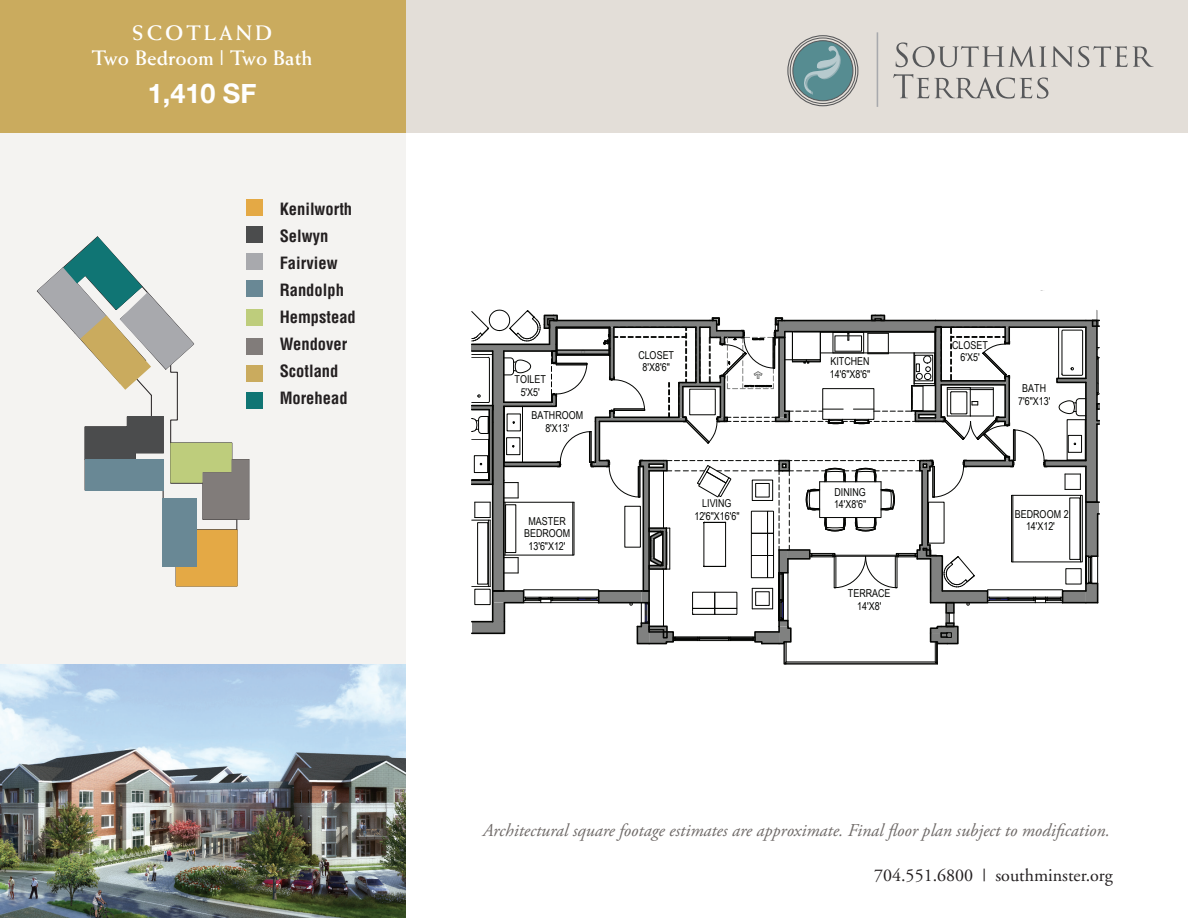
<style>
.page{position:relative;width:1188px;height:918px;background:#fff}
.page>*{position:absolute;margin:0;border:0;box-sizing:border-box;transform-origin:0 0}
.t1{font:700 27px "Helvetica Neue";color:#fff}
.t2{font:700 21px/25.2px "Weiss";color:#fff;text-align:center}
.t3{font:italic 18px "Adobe Garamond Pro";color:#6e6967}
.t4{font:18px "Adobe Garamond";color:#231f20}
.t5{font:700 condensed 16.5px/27px "Helvetica";color:#231f20}
.t6{font:10.95px/12.6px "Arial Narrow";color:#040503;text-align:center}
</style>
<div class="page">
<div style="left:0;top:133px;width:405px;height:596px;background:#f4f3f1"></div>
<div style="left:0;top:0;width:1188px;height:133px;background:#e3ded8"></div>
<svg style="left:471px;top:290px;width:629px;height:375px"></svg>
<div style="left:0;top:0;width:405px;height:133px;background:#caab5e"></div>
<div style="left:787px;top:35px;width:71px;height:71px;border:1px solid #57585a;border-radius:50%"></div>
<div style="left:790px;top:38px;width:66px;height:66px;border:1px solid #57585a;border-radius:50%"></div>
<div style="left:793px;top:41px;width:60px;height:60px;background:#568c91;border-radius:50%"></div>
<div style="left:792px;top:40px;width:61px;height:61px;border:1px solid #57585a;border-radius:50%"></div>
<svg style="left:803px;top:45px;width:39px;height:50px"></svg>
<svg style="left:896px;top:42px;width:257px;height:25px"></svg>
<svg style="left:893px;top:74px;width:155px;height:24px"></svg>
<hr style="left:877px;top:32px;width:1px;height:75px;background:#a8a9ad">
<img style="left:0;top:664px;width:405px;height:253px">
<hr style="left:249px;top:459px;width:1px;height:60px;background:#231f20">
<hr style="left:236px;top:519px;width:1px;height:66px;background:#231f20">
<div style="left:176px;top:529px;width:62px;height:57px;background:#e4a945"></div>
<div style="left:163px;top:498px;width:34px;height:68px;background:#698895"></div>
<svg style="left:36px;top:236px;width:213px;height:283px"></svg>
<div style="left:246px;top:199px;width:16px;height:17px;background:#e4a945"></div>
<div style="left:246px;top:226px;width:16px;height:17px;background:#4b4c4d"></div>
<div style="left:246px;top:253px;width:16px;height:17px;background:#a8a9ad"></div>
<div style="left:246px;top:280px;width:16px;height:17px;background:#698895"></div>
<div style="left:246px;top:309px;width:16px;height:16px;background:#becd7c"></div>
<div style="left:246px;top:338px;width:16px;height:16px;background:#817c7a"></div>
<div style="left:246px;top:365px;width:16px;height:16px;background:#caab5e"></div>
<div style="left:246px;top:392px;width:16px;height:16px;background:#107574"></div>
<h2 class="t2" style="left:92px;top:20px;width:222px">SCOTLAND<br>Two Bedroom | Two Bath</h2>
<h1 class="t1" style="left:148px;top:72px;width:110px">1,410 SF</h1>
<h3 class="t5" style="left:280px;top:195px;width:78px">Kenilworth<br>Selwyn<br>Fairview<br>Randolph<br>Hempstead<br>Wendover<br>Scotland<br>Morehead</h3>
<p class="t6" style="left:514px;top:372px;width:33px">TOILET<br>5'X5'</p>
<p class="t6" style="left:531px;top:408px;width:53px">BATHROOM<br>8'X13'</p>
<p class="t6" style="left:524px;top:514px;width:48px">MASTER<br>BEDROOM<br>13'6"X12'</p>
<p class="t6" style="left:638px;top:348px;width:37px">CLOSET<br>8'X8'6"</p>
<p class="t6" style="left:952px;top:338px;width:37px">CLOSET<br>6'X5'</p>
<p class="t6" style="left:830px;top:354px;width:42px;text-align:left">KITCHEN<br>14'6"X8'6"</p>
<p class="t6" style="left:1018px;top:381px;width:34px">BATH<br>7'6"X13'</p>
<p class="t6" style="left:834px;top:484px;width:33px">DINING</p>
<p class="t6" style="left:702px;top:496px;width:31px">LIVING</p>
<p class="t6" style="left:834px;top:497px;width:34px">14'X8'6"</p>
<p class="t6" style="left:694px;top:508px;width:47px">12'6"X16'6"</p>
<p class="t6" style="left:848px;top:586px;width:44px">TERRACE<br>14'X8'</p>
<p class="t6" style="left:1015px;top:507px;width:55px">BEDROOM 2<br>14'X12'</p>
<h3 class="t3" style="left:483px;top:819px;width:629px">Architectural square footage estimates are approximate. Final floor plan subject to modification.</h3>
<h3 class="t4" style="left:874px;top:865px;width:240px">704.551.6800 | southminster.org</h3>
</div>
